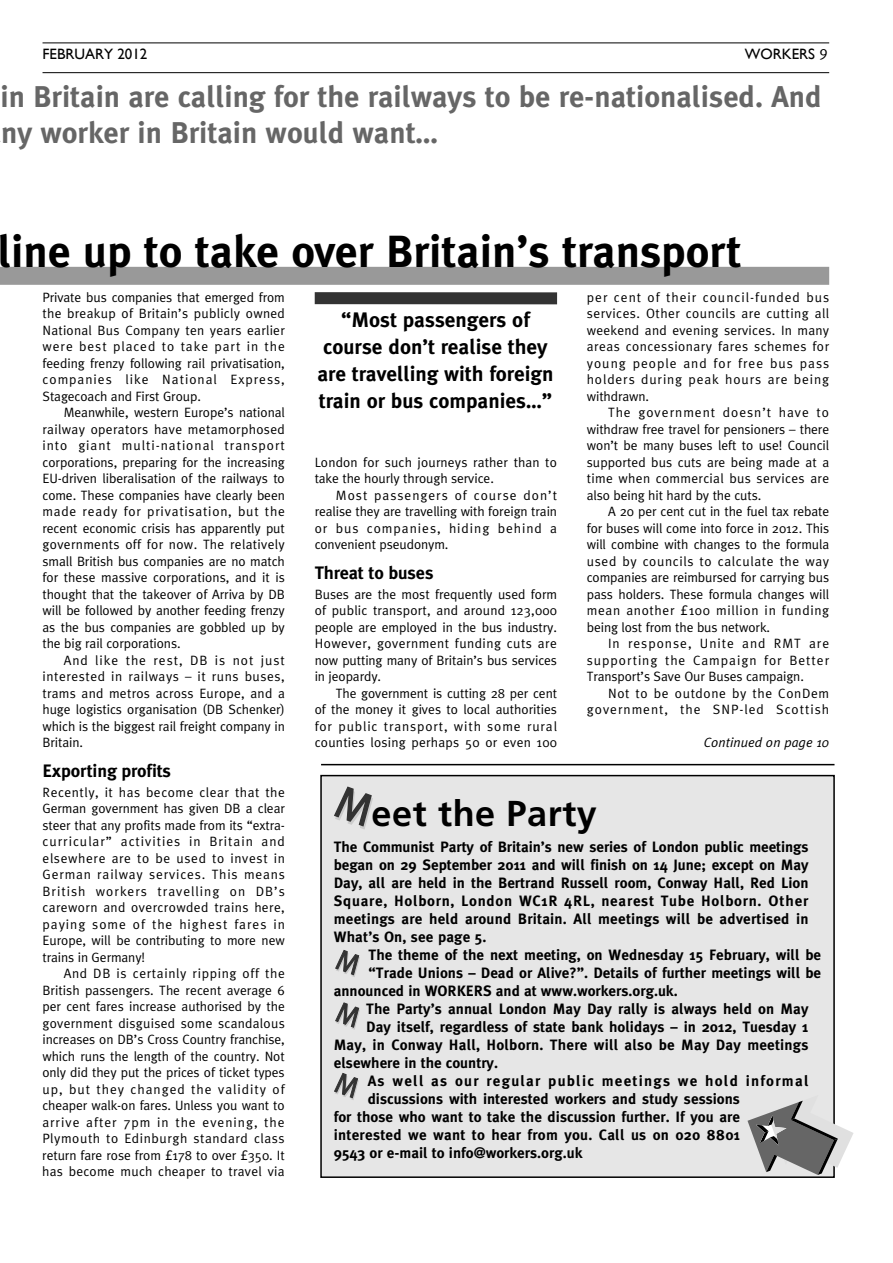
<style>
.page{position:relative;width:893px;height:1263px;background:#fff}
.page>*{position:absolute;margin:0;border:0;box-sizing:border-box;transform-origin:0 0}
.t1{font:700 45px "Meta Plus";color:#000}
.t2{font:700 36px "Frutiger LT Std";letter-spacing:.015em;color:#000}
.t3{font:700 30px/36px "Meta Plus";color:#666}
.t4{font:700 21px/27px "Meta Plus";color:#000;text-align:center}
.t5{font:700 18px "Meta Plus";letter-spacing:-.01em;color:#000}
.t6{font:700 15px/18px "Meta Plus";color:#000;text-align:justify}
.t7{font:700 15px "Meta Plus";letter-spacing:.08em;color:#000}
.t8{font:15px "Gill Sans";color:#000}
.t9{font:13.5px/16.5px "Meta Plus";letter-spacing:-.005em;color:#000;text-align:justify}
.t10{font:13.5px/16.5px "Meta Plus";letter-spacing:.07em;color:#000;text-align:right}
.t11{font:italic 13.5px "Meta Plus";color:#000}
.s1{font-family:"Meta Caps"}
</style>
<div class="page">
<div style="left:0;top:267px;width:829px;height:18px;background:#999"></div>
<hr style="left:43px;top:43px;width:786px;height:1px;background:#000">
<hr style="left:43px;top:72px;width:786px;height:1px;background:#000">
<div style="left:321px;top:776px;width:513px;height:401px;background:#e6e6e6"></div>
<div style="left:320px;top:775px;width:515px;height:403px;border:2px solid #000"></div>
<svg style="left:747px;top:1095px;width:107px;height:80px"></svg>
<hr style="left:321px;top:764px;width:513px;height:1px;background:#000">
<div style="left:315px;top:292px;width:242px;height:12px;background:#333"></div>
<p class="t8" style="left:43px;top:45px;width:106px">FEBRUARY 2012</p>
<p class="t8" style="left:745px;top:45px;width:84px">WORKERS <span class="s1">9</span></p>
<h3 class="t3" style="left:0;top:82px;width:823px">in Britain are calling for the railways to be re-nationalised. And ny worker in Britain would want…</h3>
<h1 class="t1" style="left:-2px;top:236px;width:745px">line up to take over Britain’s transport</h1>
<p class="t9" style="left:43px;top:290px;width:244px">Private bus companies that emerged from the breakup of Britain’s publicly owned National Bus Company ten years earlier were best placed to take part in the feeding frenzy following rail privatisation, companies like National Express, Stagecoach and First Group.</p>
<p class="t9" style="left:43px;top:405px;width:244px;text-indent:21px">Meanwhile, western Europe’s national railway operators have metamorphosed into giant multi-national transport corporations, preparing for the increasing EU-driven liberalisation of the railways to come. These companies have clearly been made ready for privatisation, but the recent economic crisis has apparently put governments off for now. The relatively small British bus companies are no match for these massive corporations, and it is thought that the takeover of Arriva by DB will be followed by another feeding frenzy as the bus companies are gobbled up by the big rail corporations.</p>
<p class="t9" style="left:43px;top:653px;width:244px;text-indent:21px">And like the rest, DB is not just interested in railways – it runs buses, trams and metros across Europe, and a huge logistics organisation (DB Schenker) which is the biggest rail freight company in Britain.</p>
<h3 class="t5" style="left:43px;top:764px;width:130px">Exporting profits</h3>
<p class="t9" style="left:43px;top:785px;width:244px">Recently, it has become clear that the German government has given DB a clear steer that any profits made from its “extra&shy;curricular” activities in Britain and elsewhere are to be used to invest in German railway services. This means British workers travelling on DB’s careworn and overcrowded trains here, paying some of the highest fares in Europe, will be contributing to more new trains in Germany!</p>
<p class="t9" style="left:42px;top:966px;width:244px;text-indent:21px">And DB is certainly ripping off the British passengers. The recent average 6 per cent fares increase authorised by the government disguised some scandalous increases on DB’s Cross Country franchise, which runs the length of the country. Not only did they put the prices of ticket types up, but they changed the validity of cheaper walk-on fares. Unless you want to arrive after 7pm in the evening, the Plymouth to Edinburgh standard class return fare rose from £178 to over £350. It has become much cheaper to travel via</p>
<h3 class="t4" style="left:317px;top:308px;width:238px">“Most passengers of course don’t realise they are travelling with foreign train or bus companies…”</h3>
<p class="t9" style="left:315px;top:455px;width:244px">London for such journeys rather than to take the hourly through service.</p>
<p class="t9" style="left:315px;top:488px;width:244px;text-indent:21px">Most passengers of course don’t realise they are travelling with foreign train or bus companies, hiding behind a convenient pseudonym.</p>
<h3 class="t5" style="left:315px;top:566px;width:120px">Threat to buses</h3>
<p class="t9" style="left:315px;top:587px;width:244px">Buses are the most frequently used form of public transport, and around 123,000 people are employed in the bus industry.<br>However, government funding cuts are now putting many of Britain’s bus services in jeopardy.</p>
<p class="t9" style="left:315px;top:686px;width:244px;text-indent:21px">The government is cutting 28 per cent of the money it gives to local authorities for public transport, with some rural counties losing perhaps 50 or even 100</p>
<p class="t9" style="left:587px;top:290px;width:244px">per cent of their council-funded bus services. Other councils are cutting all weekend and evening services. In many areas concessionary fares schemes for young people and for free bus pass holders during peak hours are being withdrawn.</p>
<p class="t9" style="left:587px;top:405px;width:244px;text-indent:21px">The government doesn’t have to withdraw free travel for pensioners – there won’t be many buses left to use! Council supported bus cuts are being made at a time when commercial bus services are also being hit hard by the cuts.</p>
<p class="t9" style="left:587px;top:504px;width:244px;text-indent:21px">A 20 per cent cut in the fuel tax rebate for buses will come into force in 2012. This will combine with changes to the formula used by councils to calculate the way companies are reimbursed for carrying bus pass holders. These formula changes will mean another £100 million in funding being lost from the bus network.</p>
<p class="t9" style="left:587px;top:636px;width:244px;text-indent:21px">In response, Unite and RMT are supporting the Campaign for Better Transport’s Save Our Buses campaign.</p>
<p class="t10" style="left:587px;top:686px;width:244px">Not to be outdone by the ConDem government, the SNP-led Scottish</p>
<p class="t11" style="left:704px;top:738px;width:127px">Continued on page 10</p>
<h2 class="t2" style="left:372px;top:799px;width:227px">eet the Party</h2>
<p class="t6" style="left:334px;top:840px;width:476px">The Communist Party of Britain’s new series of London public meetings began on 29 September 2011 and will finish on 14 June; except on May Day, all are held in the Bertrand Russell room, Conway Hall, Red Lion Square, Holborn, London WC1R 4RL, nearest Tube Holborn. Other meetings are held around Britain. All meetings will be advertised in What’s On, see page 5.</p>
<p class="t6" style="left:369px;top:948px;width:454px">The theme of the next meeting, on Wednesday 15 February, will be</p>
<p class="t6" style="left:369px;top:966px;width:454px">“Trade Unions – Dead or Alive?”. Details of further meetings will be</p>
<p class="t6" style="left:334px;top:984px;width:345px">announced in WORKERS and at www.workers.org.uk.</p>
<p class="t6" style="left:366px;top:1002px;width:444px">The Party’s annual London May Day rally is always held on May</p>
<p class="t6" style="left:366px;top:1020px;width:444px">Day itself, regardless of state bank holidays – in 2012, Tuesday 1</p>
<p class="t6" style="left:334px;top:1038px;width:476px">May, in Conway Hall, Holborn. There will also be May Day meetings</p>
<p class="t6" style="left:334px;top:1056px;width:166px">elsewhere in the country.</p>
<p class="t7" style="left:368px;top:1076px;width:442px">As well as our regular public meetings we hold informal</p>
<p class="t6" style="left:368px;top:1092px;width:374px">discussions with interested workers and study sessions</p>
<p class="t6" style="left:334px;top:1110px;width:408px">for those who want to take the discussion further. If you are</p>
<p class="t6" style="left:334px;top:1128px;width:408px">interested we want to hear from you. Call us on 020 8801</p>
<p class="t6" style="left:334px;top:1146px;width:250px">9543 or e-mail to info@workers.org.uk</p>
</div>
